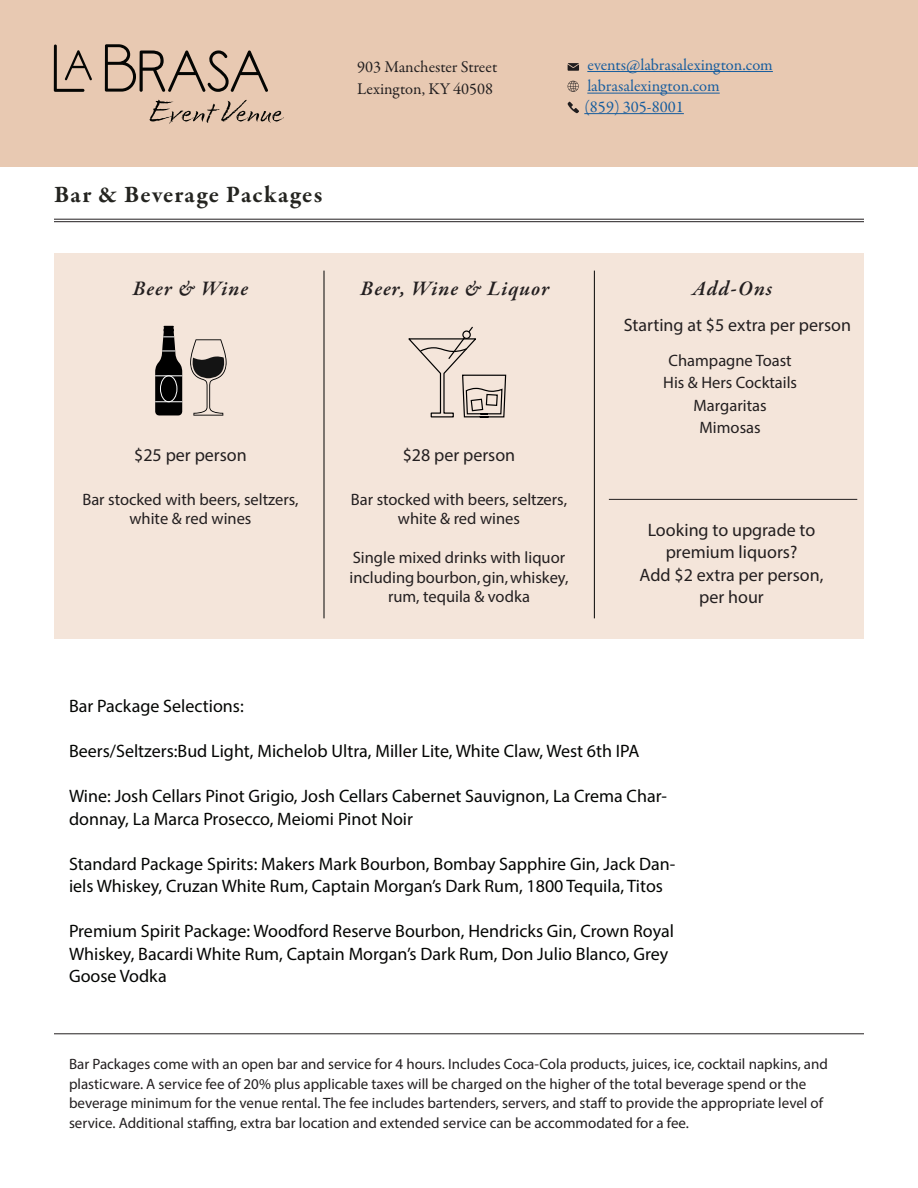
<style>
.page{position:relative;width:918px;height:1188px;background:#fff}
.page>*{position:absolute;margin:0;border:0;box-sizing:border-box;transform-origin:0 0}
.t1{font:700 24px "Garamond Premr Pro";letter-spacing:.055em;color:#242420}
.t2{font:italic 600 21px "Garamond Premr Pro";letter-spacing:.05em;color:#231f20}
.t3{font:18px/22.5px "Myriad Pro";color:#040503}
.t4{font:18px "Myriad Pro";color:#231f20}
.t5{font:16.5px/19.5px "Myriad Pro";color:#231f20;text-align:center}
.t6{font:16.5px/21px "Garamond Premr Pro";color:#175d9e}
.t7{font:16.5px/21.6px "Garamond Premr Pro";color:#231f20}
.t8{font:15px "Myriad Pro";color:#231f20}
</style>
<div class="page">
<div style="left:0;top:0;width:918px;height:166px;background:#e8c9b2"></div>
<svg style="left:149px;top:100px;width:135px;height:24px"></svg>
<svg style="left:54px;top:45px;width:38px;height:47px"></svg>
<svg style="left:105px;top:44px;width:163px;height:48px"></svg>
<svg style="left:568px;top:63px;width:11px;height:8px"></svg>
<svg style="left:567px;top:81px;width:12px;height:11px"></svg>
<svg style="left:568px;top:102px;width:11px;height:11px"></svg>
<hr style="left:54px;top:219px;width:810px;height:1px;background:#231f20">
<hr style="left:54px;top:221px;width:810px;height:1px;background:#231f20">
<hr style="left:587px;top:71px;width:186px;height:1px;background:#175d9e">
<hr style="left:587px;top:93px;width:133px;height:1px;background:#175d9e">
<hr style="left:584px;top:113px;width:100px;height:1px;background:#175d9e">
<div style="left:54px;top:253px;width:810px;height:385px;background:#f4e5da"></div>
<hr style="left:324px;top:271px;width:1px;height:347px;background:#040503">
<hr style="left:594px;top:271px;width:1px;height:347px;background:#040503">
<hr style="left:609px;top:499px;width:248px;height:1px;background:#231f20">
<hr style="left:54px;top:1033px;width:810px;height:1px;background:#231f20">
<svg style="left:190px;top:339px;width:37px;height:77px"></svg>
<svg style="left:155px;top:326px;width:27px;height:90px"></svg>
<svg style="left:408px;top:326px;width:99px;height:92px"></svg>
<p class="t1" style="left:54px;top:180px;width:270px">Bar &amp; Beverage Packages</p>
<p class="t2" style="left:133px;top:276px;width:117px">Beer &amp; Wine</p>
<p class="t4" style="left:134px;top:444px;width:114px">$25 per person</p>
<p class="t5" style="left:82px;top:489px;width:218px">Bar stocked with beers, seltzers, white &amp; red wines</p>
<p class="t7" style="left:357px;top:57px;width:142px">903 Manchester Street<br>Lexington, KY 40508</p>
<p class="t6" style="left:584px;top:55px;width:190px">events@labrasalexington.com labrasalexington.com<br>(859) 305-8001</p>
<p class="t2" style="left:361px;top:276px;width:190px">Beer, Wine &amp; Liquor</p>
<p class="t4" style="left:403px;top:444px;width:114px">$28 per person</p>
<p class="t5" style="left:351px;top:489px;width:218px">Bar stocked with beers, seltzers, white &amp; red wines</p>
<p class="t5" style="left:350px;top:548px;width:220px">Single mixed drinks with liquor including bourbon, gin, whiskey, rum, tequila &amp; vodka</p>
<p class="t2" style="left:692px;top:276px;width:82px">Add-Ons</p>
<p class="t4" style="left:624px;top:314px;width:229px">Starting at $5 extra per person</p>
<p class="t5" style="left:669px;top:350px;width:125px">Champagne Toast</p>
<p class="t5" style="left:663px;top:373px;width:136px">His &amp; Hers Cocktails</p>
<p class="t5" style="left:694px;top:395px;width:75px">Margaritas</p>
<p class="t5" style="left:700px;top:418px;width:63px">Mimosas</p>
<p class="t4" style="left:648px;top:519px;width:169px">Looking to upgrade to</p>
<p class="t4" style="left:666px;top:541px;width:133px">premium liquors?</p>
<p class="t4" style="left:640px;top:564px;width:185px">Add $2 extra per person,</p>
<p class="t4" style="left:699px;top:586px;width:66px">per hour</p>
<p class="t3" style="left:69px;top:695px;width:176px">Bar Package Selections:</p>
<p class="t3" style="left:69px;top:740px;width:572px">Beers/Seltzers:Bud Light, Michelob Ultra, Miller Lite, White Claw, West 6th IPA</p>
<p class="t3" style="left:69px;top:785px;width:600px">Wine: Josh Cellars Pinot Grigio, Josh Cellars Cabernet Sauvignon, La Crema Char&shy;donnay, La Marca Prosecco, Meiomi Pinot Noir</p>
<p class="t3" style="left:69px;top:852px;width:608px">Standard Package Spirits: Makers Mark Bourbon, Bombay Sapphire Gin, Jack Dan&shy;iels Whiskey, Cruzan White Rum, Captain Morgan’s Dark Rum, 1800 Tequila, Titos</p>
<p class="t3" style="left:69px;top:920px;width:607px">Premium Spirit Package: Woodford Reserve Bourbon, Hendricks Gin, Crown Royal<br>Whiskey, Bacardi White Rum, Captain Morgan’s Dark Rum, Don Julio Blanco, Grey<br>Goose Vodka</p>
<p class="t8" style="left:69px;top:1055px;width:760px">Bar Packages come with an open bar and service for 4 hours. Includes Coca-Cola products, juices, ice, cocktail napkins, and</p>
<p class="t8" style="left:69px;top:1075px;width:739px">plasticware. A service fee of 20% plus applicable taxes will be charged on the higher of the total beverage spend or the</p>
<p class="t8" style="left:69px;top:1094px;width:756px">beverage minimum for the venue rental. The fee includes bartenders, servers, and staff to provide the appropriate level of</p>
<p class="t8" style="left:69px;top:1114px;width:620px">service. Additional staffing, extra bar location and extended service can be accommodated for a fee.</p>
</div>
